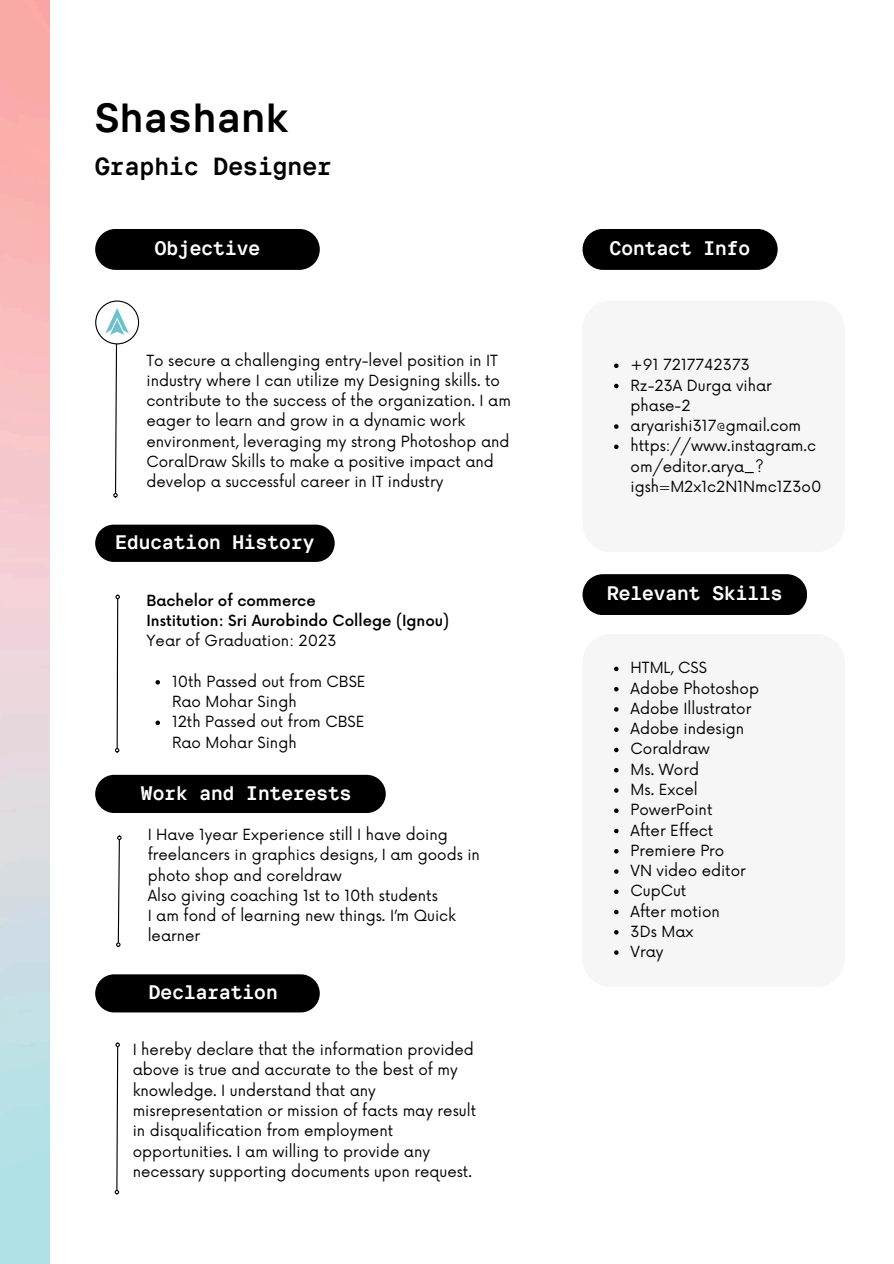
<style>
.page{position:relative;width:894px;height:1264px;background:#fff}
.page>*{position:absolute;margin:0;border:0;box-sizing:border-box;transform-origin:0 0}
.t1{font:700 40.5px "TT Interphases Mono";color:#000}
.t2{font:700 24.6px "TT Interphases Mono";color:#000}
.t3{font:700 19.5px "TT Interphases Mono";color:#fff}
.t4{font:15px/20.2px "Now";color:#000}
.t5{font:500 15px "Now";color:#000}
</style>
<div class="page">
<svg style="left:115px;top:594px;width:5px;height:158px"></svg>
<svg style="left:116px;top:835px;width:6px;height:111px"></svg>
<div style="left:95px;top:229px;width:224px;height:41px;background:#000;border-radius:20px"></div>
<svg style="left:95px;top:524px;width:239px;height:38px;background:#0c0c0c"></svg>
<div style="left:95px;top:774px;width:290px;height:39px;background:#000;border-radius:19px"></div>
<div style="left:582px;top:229px;width:195px;height:41px;background:#000;border-radius:20px"></div>
<div style="left:582px;top:574px;width:224px;height:41px;background:#000;border-radius:20px"></div>
<div style="left:582px;top:300px;width:262px;height:252px;background:#f6f6f6;border-radius:28px"></div>
<svg style="left:614px;top:363px;width:4px;height:5px"></svg>
<svg style="left:614px;top:384px;width:4px;height:4px"></svg>
<svg style="left:614px;top:424px;width:4px;height:5px"></svg>
<svg style="left:614px;top:444px;width:4px;height:5px"></svg>
<div style="left:582px;top:634px;width:262px;height:353px;background:#f6f6f6;border-radius:28px"></div>
<svg style="left:614px;top:666px;width:4px;height:5px"></svg>
<svg style="left:614px;top:687px;width:4px;height:4px"></svg>
<svg style="left:614px;top:707px;width:4px;height:4px"></svg>
<svg style="left:614px;top:727px;width:4px;height:5px"></svg>
<svg style="left:614px;top:747px;width:4px;height:5px"></svg>
<svg style="left:614px;top:768px;width:4px;height:4px"></svg>
<svg style="left:614px;top:788px;width:4px;height:4px"></svg>
<svg style="left:614px;top:808px;width:4px;height:5px"></svg>
<svg style="left:614px;top:828px;width:4px;height:5px"></svg>
<svg style="left:614px;top:849px;width:4px;height:4px"></svg>
<svg style="left:614px;top:869px;width:4px;height:4px"></svg>
<svg style="left:614px;top:889px;width:4px;height:5px"></svg>
<svg style="left:614px;top:909px;width:4px;height:5px"></svg>
<svg style="left:614px;top:930px;width:4px;height:4px"></svg>
<svg style="left:614px;top:950px;width:4px;height:4px"></svg>
<svg style="left:95px;top:300px;width:44px;height:197px"></svg>
<svg style="left:155px;top:680px;width:5px;height:4px"></svg>
<svg style="left:155px;top:720px;width:5px;height:5px"></svg>
<div style="left:95px;top:974px;width:224px;height:38px;background:#000;border-radius:19px"></div>
<svg style="left:115px;top:1042px;width:5px;height:152px"></svg>
<p class="t1" style="left:95px;top:93px;width:196px">Shashank</p>
<p class="t2" style="left:95px;top:151px;width:238px">Graphic Designer</p>
<p class="t3" style="left:155px;top:236px;width:107px">Objective</p>
<p class="t4" style="left:146px;top:351px;width:366px">To secure a challenging entry-level position in IT industry where I can utilize my Designing skills. to contribute to the success of the organization. I am eager to learn and grow in a dynamic work environment, leveraging my strong Photoshop and CoralDraw Skills to make a positive impact and develop a successful career in IT industry</p>
<h1 class="t3" style="left:115px;top:530px;width:200px">Education History</h1>
<p class="t5" style="left:146px;top:592px;width:171px">Bachelor of commerce</p>
<p class="t5" style="left:146px;top:612px;width:304px">Institution: Sri Aurobindo College (Ignou)</p>
<p class="t4" style="left:146px;top:631px;width:191px">Year of Graduation: 2023</p>
<p class="t4" style="left:172px;top:672px;width:195px">10th Passed out from CBSE<br>Rao Mohar Singh</p>
<p class="t4" style="left:172px;top:712px;width:194px">12th Passed out from CBSE<br>Rao Mohar Singh</p>
<h2 class="t3" style="left:141px;top:780px;width:212px">Work and Interests</h2>
<p class="t4" style="left:148px;top:825px;width:334px">I Have 1year Experience still I have doing freelancers in graphics designs, I am goods in photo shop and coreldraw</p>
<p class="t4" style="left:148px;top:886px;width:291px">Also giving coaching 1st to 10th students</p>
<p class="t4" style="left:148px;top:906px;width:310px">I am fond of learning new things. I’m Quick learner</p>
<p class="t3" style="left:149px;top:980px;width:130px">Declaration</p>
<p class="t4" style="left:133px;top:1040px;width:345px">I hereby declare that the information provided above is true and accurate to the best of my knowledge. I understand that any misrepresentation or mission of facts may result in disqualification from employment opportunities. I am willing to provide any necessary supporting documents upon request.</p>
<h3 class="t3" style="left:609px;top:236px;width:142px">Contact Info</h3>
<p class="t4" style="left:630px;top:355px;width:121px">+91 7217742373</p>
<h3 class="t4" style="left:630px;top:376px;width:143px">Rz-23A Durga vihar phase-2</h3>
<p class="t4" style="left:630px;top:416px;width:172px">aryarishi317@gmail.com</p>
<p class="t4" style="left:630px;top:436px;width:192px">https://www.instagram.c om/editor.arya_? igsh=M2x1c2N1Nmc1Z3o0</p>
<p class="t3" style="left:607px;top:581px;width:177px">Relevant Skills</p>
<p class="t4" style="left:630px;top:658px;width:78px">HTML, CSS</p>
<p class="t4" style="left:630px;top:679px;width:130px">Adobe Photoshop</p>
<p class="t4" style="left:630px;top:699px;width:122px">Adobe Illustrator</p>
<h3 class="t4" style="left:630px;top:719px;width:115px">Adobe indesign</h3>
<p class="t4" style="left:630px;top:739px;width:81px">Coraldraw</p>
<p class="t4" style="left:630px;top:760px;width:70px">Ms. Word</p>
<p class="t4" style="left:630px;top:780px;width:69px">Ms. Excel</p>
<h3 class="t4" style="left:630px;top:800px;width:83px">PowerPoint</h3>
<p class="t4" style="left:630px;top:820px;width:84px">After Effect</p>
<h3 class="t4" style="left:630px;top:841px;width:95px">Premiere Pro</h3>
<p class="t4" style="left:630px;top:861px;width:117px">VN video editor</p>
<p class="t4" style="left:630px;top:881px;width:57px">CupCut</p>
<p class="t4" style="left:630px;top:901px;width:91px">After motion</p>
<p class="t4" style="left:630px;top:922px;width:64px">3Ds Max</p>
<h3 class="t4" style="left:630px;top:942px;width:34px">Vray</h3>
</div>
